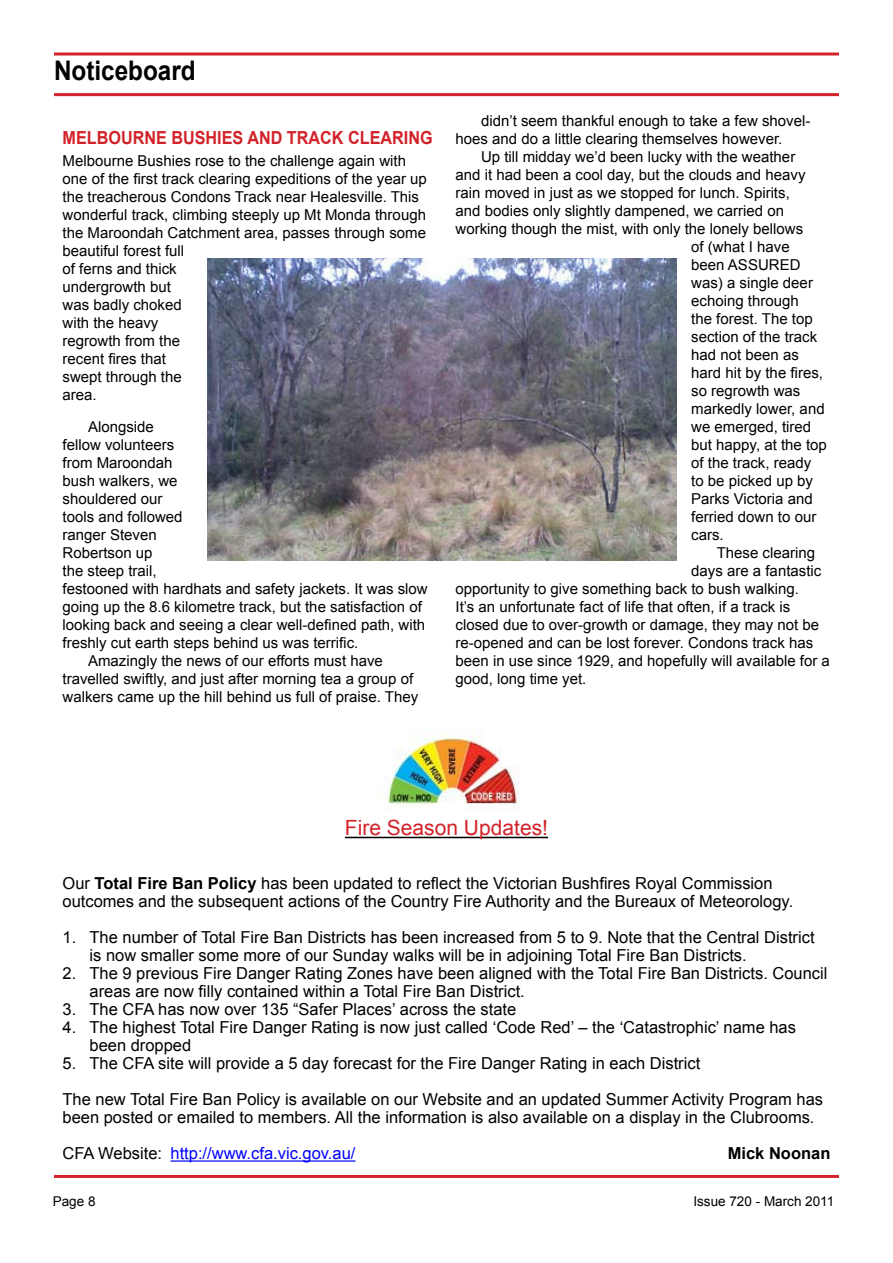
<style>
.page{position:relative;width:893px;height:1263px;background:#fff}
.page>*{position:absolute;margin:0;border:0;box-sizing:border-box;transform-origin:0 0}
.t1{font:700 27px "Arial";color:#000;scale:.9 1}
.t2{font:21px "Arial";color:#d2232a}
.t3{font:700 18px "Arial";color:#d2232a;scale:.9 1}
.t4{font:16.5px/18px "Arial";color:#000}
.t5{font:700 16.5px "Arial";color:#000}
.t6{font:15px/18px "Arial";color:#000}
.t7{font:13.5px "Arial";color:#000}
.s1{font-weight:700}
.s2{color:#00f}
</style>
<div class="page">
<hr style="left:54px;top:53px;width:785px;height:3px;background:#d2232a">
<hr style="left:54px;top:93px;width:785px;height:3px;background:#d2232a">
<hr style="left:54px;top:1175px;width:785px;height:3px;background:#d2232a">
<hr style="left:345px;top:837px;width:203px;height:1px;background:#000">
<hr style="left:171px;top:1160px;width:184px;height:2px;background:#00f">
<img style="left:387px;top:733px;width:132px;height:72px">
<img style="left:207px;top:259px;width:469px;height:302px">
<h1 class="t1" style="left:54px;top:53px;width:159px">Noticeboard</h1>
<p class="t3" style="left:63px;top:126px;width:29px">Melbourne</p>
<p class="t3" style="left:171px;top:126px;width:25px">Bushies</p>
<p class="t3" style="left:247px;top:126px;width:14px">and</p>
<p class="t3" style="left:287px;top:126px;width:25px">Track</p>
<p class="t3" style="left:348px;top:126px;width:26px">Clearing</p>
<p class="t6" style="left:63px;top:152px;width:366px">Melbourne Bushies rose to the challenge again with one of the first track clearing expeditions of the year up the treacherous Condons Track near Healesville. This wonderful track, climbing steeply up Mt Monda through the Maroondah Catchment area, passes through some beautiful forest full<br>of ferns and thick<br>undergrowth but<br>was badly choked<br>with the heavy<br>regrowth from the<br>recent fires that<br>swept through the<br>area.</p>
<p class="t6" style="left:88px;top:418px;width:67px">Alongside</p>
<p class="t6" style="left:63px;top:436px;width:113px">fellow volunteers</p>
<p class="t6" style="left:63px;top:454px;width:112px">from Maroondah</p>
<p class="t6" style="left:63px;top:472px;width:117px">bush walkers, we</p>
<p class="t6" style="left:63px;top:490px;width:102px">shouldered our</p>
<p class="t6" style="left:63px;top:508px;width:122px">tools and followed</p>
<p class="t6" style="left:63px;top:526px;width:96px">ranger Steven</p>
<p class="t6" style="left:63px;top:544px;width:92px">Robertson up</p>
<p class="t6" style="left:63px;top:562px;width:96px">the steep trail,</p>
<p class="t6" style="left:63px;top:580px;width:367px">festooned with hardhats and safety jackets. It was slow</p>
<p class="t6" style="left:63px;top:598px;width:361px">going up the 8.6 kilometre track, but the satisfaction of</p>
<p class="t6" style="left:63px;top:616px;width:364px">looking back and seeing a clear well-defined path, with</p>
<p class="t6" style="left:63px;top:634px;width:297px">freshly cut earth steps behind us was terrific.</p>
<p class="t6" style="left:88px;top:652px;width:296px">Amazingly the news of our efforts must have</p>
<p class="t6" style="left:63px;top:670px;width:352px">travelled swiftly, and just after morning tea a group of</p>
<p class="t6" style="left:63px;top:688px;width:357px">walkers came up the hill behind us full of praise. They</p>
<p class="t6" style="left:455px;top:112px;width:356px;text-indent:26px">didn’t seem thankful enough to take a few shovel&shy;hoes and do a little clearing themselves however.</p>
<p class="t6" style="left:481px;top:148px;width:316px">Up till midday we’d been lucky with the weather</p>
<p class="t6" style="left:455px;top:166px;width:351px">and it had been a cool day, but the clouds and heavy</p>
<p class="t6" style="left:455px;top:184px;width:336px">rain moved in just as we stopped for lunch. Spirits,</p>
<p class="t6" style="left:455px;top:202px;width:330px">and bodies only slightly dampened, we carried on</p>
<p class="t6" style="left:455px;top:220px;width:349px">working though the mist, with only the lonely bellows</p>
<p class="t6" style="left:691px;top:238px;width:100px">of (what I have</p>
<p class="t6" style="left:691px;top:256px;width:111px">been ASSURED</p>
<p class="t6" style="left:691px;top:274px;width:123px">was) a single deer</p>
<p class="t6" style="left:691px;top:292px;width:109px">echoing through</p>
<p class="t6" style="left:691px;top:310px;width:123px">the forest. The top</p>
<p class="t6" style="left:691px;top:328px;width:127px">section of the track</p>
<p class="t6" style="left:691px;top:346px;width:109px">had not been as</p>
<p class="t6" style="left:691px;top:364px;width:133px">hard hit by the fires,</p>
<p class="t6" style="left:691px;top:382px;width:111px">so regrowth was</p>
<p class="t6" style="left:691px;top:400px;width:135px">markedly lower, and</p>
<p class="t6" style="left:691px;top:418px;width:122px">we emerged, tired</p>
<p class="t6" style="left:691px;top:436px;width:137px">but happy, at the top</p>
<p class="t6" style="left:691px;top:454px;width:122px">of the track, ready</p>
<p class="t6" style="left:691px;top:472px;width:123px">to be picked up by</p>
<p class="t6" style="left:691px;top:490px;width:123px">Parks Victoria and</p>
<p class="t6" style="left:691px;top:508px;width:127px">ferried down to our</p>
<p class="t6" style="left:691px;top:526px;width:34px">cars.</p>
<p class="t6" style="left:717px;top:544px;width:100px">These clearing</p>
<p class="t6" style="left:691px;top:562px;width:132px">days are a fantastic</p>
<p class="t6" style="left:455px;top:580px;width:345px">opportunity to give something back to bush walking.</p>
<p class="t6" style="left:455px;top:598px;width:336px">It’s an unfortunate fact of life that often, if a track is</p>
<p class="t6" style="left:455px;top:616px;width:365px">closed due to over-growth or damage, they may not be</p>
<p class="t6" style="left:455px;top:634px;width:359px">re-opened and can be lost forever. Condons track has</p>
<p class="t6" style="left:455px;top:652px;width:376px">been in use since 1929, and hopefully will available for a</p>
<p class="t6" style="left:455px;top:670px;width:132px">good, long time yet.</p>
<h2 class="t2" style="left:345px;top:814px;width:205px">Fire Season Updates!</h2>
<p class="t4" style="left:63px;top:875px;width:732px">Our <span class="s1">Total Fire Ban Policy</span> has been updated to reflect the Victorian Bushfires Royal Commission outcomes and the subsequent actions of the Country Fire Authority and the Bureaux of Meteorology.</p>
<p class="t4" style="left:89px;top:929px;width:727px;text-indent:-27px">1. The number of Total Fire Ban Districts has been increased from 5 to 9. Note that the Central District is now smaller some more of our Sunday walks will be in adjoining Total Fire Ban Districts.</p>
<p class="t4" style="left:89px;top:965px;width:739px;text-indent:-27px">2. The 9 previous Fire Danger Rating Zones have been aligned with the Total Fire Ban Districts. Council areas are now filly contained within a Total Fire Ban District.</p>
<p class="t4" style="left:63px;top:1001px;width:455px">3. The CFA has now over 135 “Safer Places’ across the state</p>
<p class="t4" style="left:89px;top:1019px;width:708px;text-indent:-27px">4. The highest Total Fire Danger Rating is now just called ‘Code Red’ – the ‘Catastrophic’ name has been dropped</p>
<p class="t4" style="left:63px;top:1046px;width:762px;line-height:36px">5. The CFA site will provide a 5 day forecast for the Fire Danger Rating in each District<br>The new Total Fire Ban Policy is available on our Website and an updated Summer Activity Program has</p>
<p class="t4" style="left:63px;top:1100px;width:754px;line-height:36px">been posted or emailed to members. All the information is also available on a display in the Clubrooms.<br>CFA Website: <span class="s2">http://www.cfa.vic.gov.au/</span></p>
<p class="t5" style="left:728px;top:1142px;width:104px">Mick Noonan</p>
<p class="t7" style="left:53px;top:1192px;width:44px">Page 8</p>
<p class="t7" style="left:693px;top:1192px;width:142px">Issue 720 - March 2011</p>
</div>
